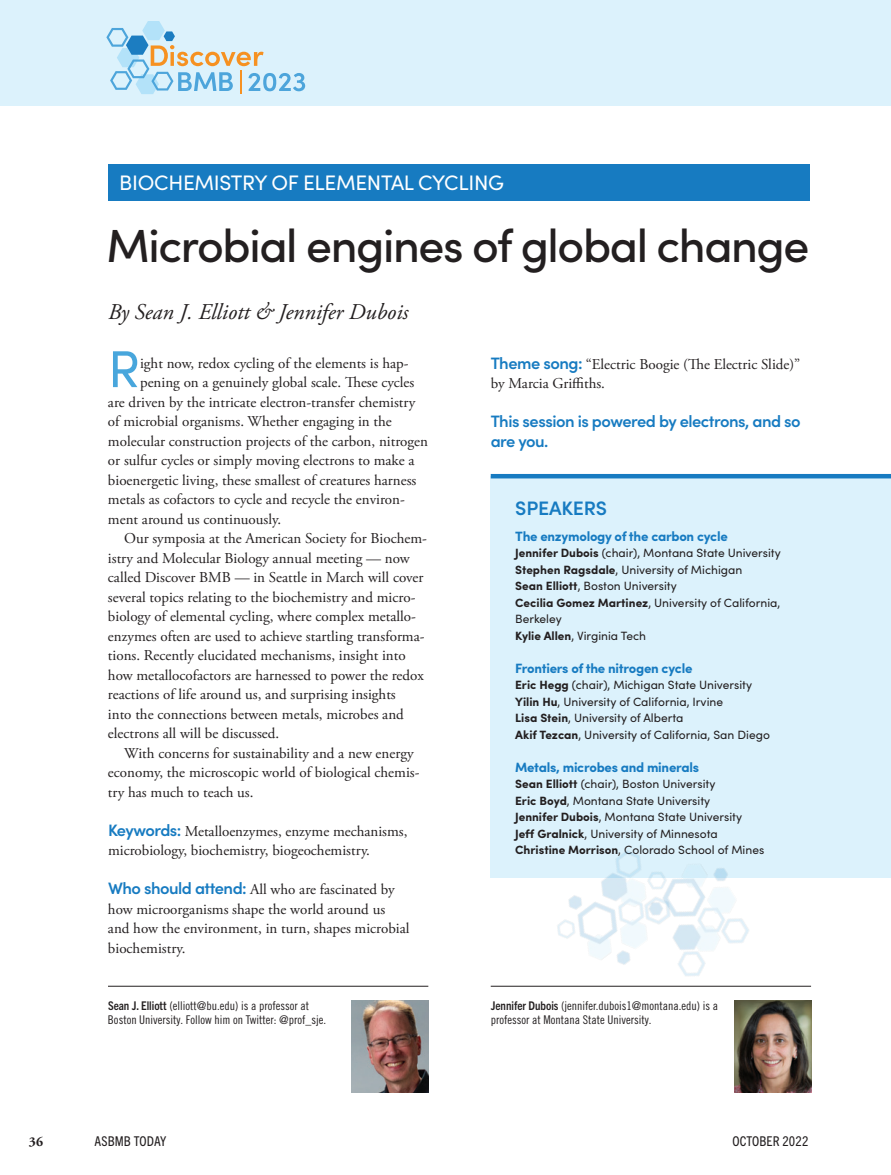
<style>
.page{position:relative;width:891px;height:1175px;background:#fff}
.page>*{position:absolute;margin:0;border:0;box-sizing:border-box;transform-origin:0 0}
.Drop_cap_text{font:51.9px "Sofia Pro";color:#48a6dc}
.DB23_header_symp{font:500 46.5px "Sofia Pro";letter-spacing:-.03em;color:#231f20}
.Award_text{font:italic 22.5px "Adobe Garamond Pro";color:#231f20}
.DB23_topheader{font:21px "Sofia Pro";letter-spacing:-.015em;color:#fff}
.DB23_box_header{font:600 19.5px "Sofia Pro";letter-spacing:-.01em;color:#177bc1}
.Award_text-2{font:600 16.5px/19.5px "Sofia Pro";letter-spacing:-.03em;color:#177bc1}
.Award_text-3{font:15px/19.5px "Adobe Garamond Pro";color:#231f20}
.Drop_cap_text-2{font:15px "Adobe Garamond Pro";color:#231f20}
.DB23_box_subhead{font:700 13.5px "Sofia Pro";letter-spacing:-.02em;color:#177bc1}
.t1{font:condensed 13.5px "Trade Gothic Next LT Pro";letter-spacing:.01em;color:#231f20}
.t2{font:700 13.5px "Adobe Garamond Pro";color:#231f20}
.DB23_box_text{font:12px/16.5px "Sofia Pro";color:#231f20}
.Bio_box_text{font:12px/14.4px "Trade Gothic LT Pro Cn 18";color:#231f20}
.s1{font-family:"Sofia Pro";font-weight:600;font-size:16.5px;color:#177bc1}
.s2{font-family:"Trade Gothic Next LT Pro";font-weight:700;font-stretch:condensed}
.s3{font-weight:700}
</style>
<div class="page">
<div style="left:0;top:0;width:891px;height:106px;background:#dcf2fc"></div>
<svg style="left:106px;top:21px;width:199px;height:73px"></svg>
<div style="left:108px;top:164px;width:702px;height:36px;background:#177bc1"></div>
<hr style="left:491px;top:985px;width:320px;height:1px;background:#231f20">
<img style="left:735px;top:1001px;width:76px;height:91px">
<div style="left:491px;top:476px;width:400px;height:401px;background:#dcf2fc"></div>
<hr style="left:491px;top:474px;width:400px;height:4px;background:#177bc1">
<hr style="left:108px;top:985px;width:320px;height:1px;background:#231f20">
<img style="left:352px;top:1001px;width:76px;height:91px">
<img style="left:525px;top:874px;width:86px;height:113px">
<img style="left:611px;top:850px;width:169px;height:137px">
<p class="DB23_topheader" style="left:119px;top:167px;width:386px">BIOCHEMISTRY OF ELEMENTAL CYCLING</p>
<p class="DB23_header_symp" style="left:106px;top:212px;width:705px">Microbial engines of global change</p>
<p class="Award_text" style="left:108px;top:298px;width:302px">By Sean J. Elliott &amp; Jennifer Dubois</p>
<p class="Drop_cap_text" style="left:108px;top:331px;width:34px">R</p>
<p class="Drop_cap_text-2" style="left:140px;top:354px;width:270px">ight now, redox cycling of the elements is hap-</p>
<p class="Drop_cap_text-2" style="left:140px;top:373px;width:276px">pening on a genuinely global scale. These cycles</p>
<p class="Drop_cap_text-2" style="left:108px;top:393px;width:309px">are driven by the intricate electron-transfer chemistry</p>
<p class="Drop_cap_text-2" style="left:108px;top:412px;width:285px">of microbial organisms. Whether engaging in the</p>
<p class="Drop_cap_text-2" style="left:108px;top:432px;width:322px">molecular construction projects of the carbon, nitrogen</p>
<p class="Drop_cap_text-2" style="left:108px;top:451px;width:308px">or sulfur cycles or simply moving electrons to make a</p>
<p class="Drop_cap_text-2" style="left:108px;top:471px;width:310px">bioenergetic living, these smallest of creatures harness</p>
<p class="Drop_cap_text-2" style="left:108px;top:490px;width:298px">metals as cofactors to cycle and recycle the environ-</p>
<p class="Drop_cap_text-2" style="left:108px;top:510px;width:175px">ment around us continuously.</p>
<p class="Award_text-3" style="left:108px;top:529px;width:320px;text-indent:16px">Our symposia at the American Society for Biochem&shy;istry and Molecular Biology annual meeting — now called Discover BMB — in Seattle in March will cover several topics relating to the biochemistry and micro&shy;biology of elemental cycling, where complex metallo&shy;enzymes often are used to achieve startling transforma&shy;tions. Recently elucidated mechanisms, insight into how metallocofactors are harnessed to power the redox reactions of life around us, and surprising insights<br>into the connections between metals, microbes and electrons all will be discussed.</p>
<p class="Award_text-3" style="left:108px;top:743px;width:313px;text-indent:16px">With concerns for sustainability and a new energy economy, the microscopic world of biological chemis&shy;try has much to teach us.</p>
<p class="Award_text-3" style="left:108px;top:821px;width:301px"><span class="s1">Keywords:</span> Metalloenzymes, enzyme mechanisms, microbiology, biochemistry, biogeochemistry.</p>
<p class="Award_text-3" style="left:108px;top:880px;width:303px"><span class="s1">Who should attend:</span> All who are fascinated by how microorganisms shape the world around us and how the environment, in turn, shapes microbial biochemistry.</p>
<p class="Bio_box_text" style="left:108px;top:998px;width:220px"><span class="s2">Sean J. Elliott</span> (elliott@bu.edu) is a professor at<br>Boston University. Follow him on Twitter: @prof_sje.</p>
<p class="Award_text-3" style="left:491px;top:355px;width:311px"><span class="s1">Theme song:</span> “Electric Boogie (The Electric Slide)” by Marcia Griffiths.</p>
<p class="Award_text-2" style="left:491px;top:410px;width:312px">This session is powered by electrons, and so are you.</p>
<p class="DB23_box_header" style="left:515px;top:493px;width:93px">SPEAKERS</p>
<p class="DB23_box_subhead" style="left:515px;top:525px;width:214px">The enzymology of the carbon cycle</p>
<p class="DB23_box_text" style="left:515px;top:544px;width:267px"><span class="s3">Jennifer Dubois</span> (chair), Montana State University</p>
<p class="DB23_box_text" style="left:515px;top:560px;width:229px"><span class="s3">Stephen Ragsdale</span>, University of Michigan</p>
<p class="DB23_box_text" style="left:515px;top:577px;width:163px"><span class="s3">Sean Elliott</span>, Boston University</p>
<p class="DB23_box_text" style="left:515px;top:593px;width:267px"><span class="s3">Cecilia Gomez Martinez</span>, University of California,<br>Berkeley</p>
<p class="DB23_box_text" style="left:515px;top:626px;width:132px"><span class="s3">Kylie Allen</span>, Virginia Tech</p>
<p class="DB23_box_subhead" style="left:515px;top:657px;width:179px">Frontiers of the nitrogen cycle</p>
<p class="DB23_box_text" style="left:515px;top:676px;width:238px"><span class="s3">Eric Hegg</span> (chair), Michigan State University</p>
<p class="DB23_box_text" style="left:515px;top:692px;width:209px"><span class="s3">Yilin Hu</span>, University of California, Irvine</p>
<p class="DB23_box_text" style="left:515px;top:709px;width:170px"><span class="s3">Lisa Stein</span>, University of Alberta</p>
<p class="DB23_box_text" style="left:515px;top:725px;width:256px"><span class="s3">Akif Tezcan</span>, University of California, San Diego</p>
<p class="DB23_box_subhead" style="left:515px;top:756px;width:185px">Metals, microbes and minerals</p>
<p class="DB23_box_text" style="left:515px;top:775px;width:202px"><span class="s3">Sean Elliott</span> (chair), Boston University</p>
<p class="DB23_box_text" style="left:515px;top:791px;width:197px"><span class="s3">Eric Boyd</span>, Montana State University</p>
<p class="DB23_box_text" style="left:515px;top:808px;width:228px"><span class="s3">Jennifer Dubois</span>, Montana State University</p>
<p class="DB23_box_text" style="left:515px;top:824px;width:204px"><span class="s3">Jeff Gralnick</span>, University of Minnesota</p>
<p class="DB23_box_text" style="left:515px;top:841px;width:251px"><span class="s3">Christine Morrison</span>, Colorado School of Mines</p>
<p class="Bio_box_text" style="left:491px;top:998px;width:229px"><span class="s2">Jennifer Dubois</span> (jennifer.dubois1@montana.edu) is a professor at Montana State University.</p>
<p class="t2" style="left:29px;top:1133px;width:16px">36</p>
<p class="t1" style="left:94px;top:1131px;width:73px">ASBMB TODAY</p>
<p class="t1" style="left:732px;top:1131px;width:78px">OCTOBER 2022</p>
</div>
